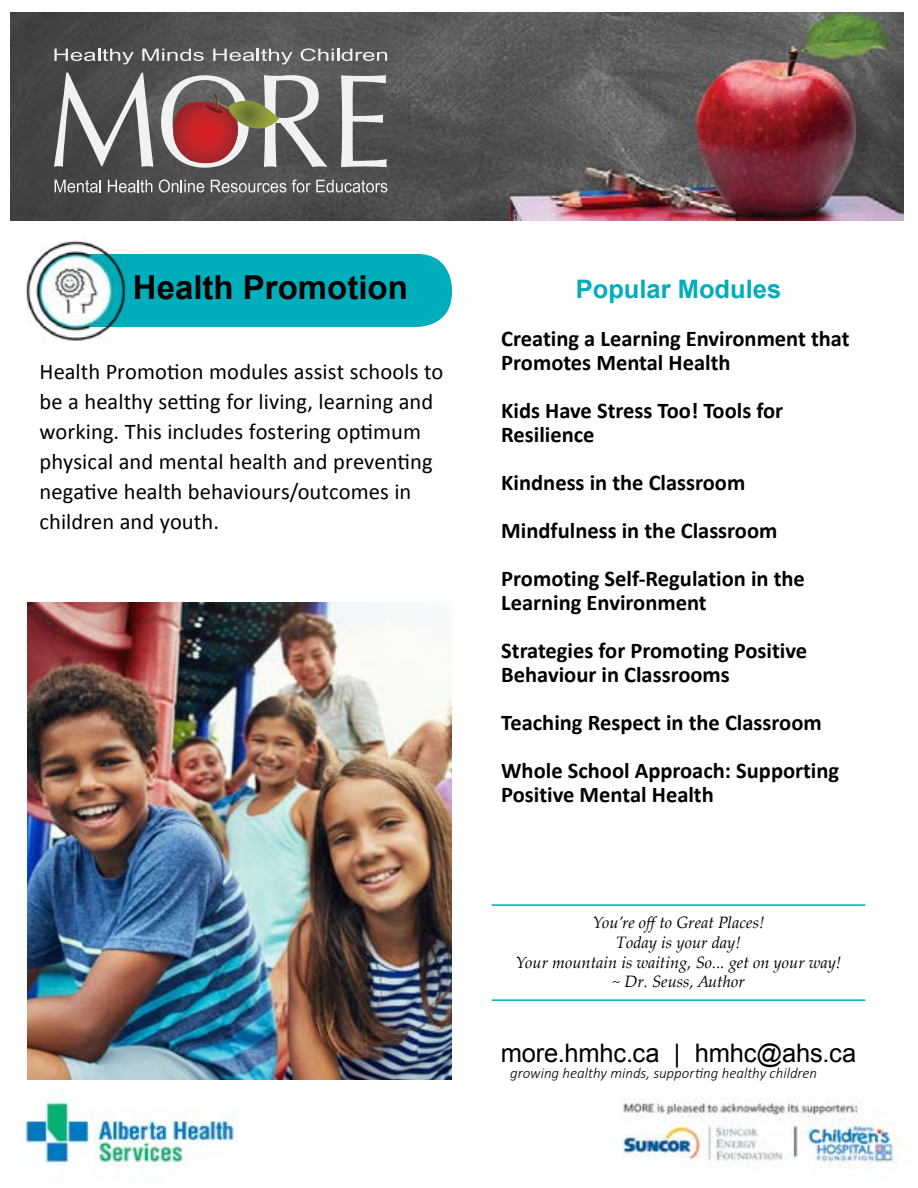
<style>
.page{position:relative;width:918px;height:1188px;background:#fff}
.page>*{position:absolute;margin:0;border:0;box-sizing:border-box;transform-origin:0 0}
.t1{font:700 33px "Arial";color:#000}
.t2{font:25.5px "Arial";letter-spacing:-.01em;color:#000}
.t3{font:700 25.5px "Arial";color:#00adbb}
.t4{font:700 22.5px/48px "Calibri";color:#000}
.t5{font:22.5px/30px "Calibri";letter-spacing:.005em;color:#000}
.t6{font:italic 16.5px/19.8px "Palatino Linotype";color:#000;text-align:center}
.t7{font:italic 300 15px "Calibri";color:#000}
</style>
<div class="page">
<img style="left:11px;top:12px;width:893px;height:209px">
<svg style="left:54px;top:73px;width:99px;height:94px"></svg>
<svg style="left:341px;top:75px;width:46px;height:92px"></svg>
<svg style="left:161px;top:75px;width:166px;height:98px"></svg>
<svg style="left:55px;top:180px;width:46px;height:13px"></svg>
<svg style="left:108px;top:180px;width:44px;height:13px"></svg>
<svg style="left:159px;top:179px;width:45px;height:14px"></svg>
<svg style="left:211px;top:180px;width:75px;height:13px"></svg>
<svg style="left:292px;top:179px;width:95px;height:14px"></svg>
<svg style="left:54px;top:49px;width:80px;height:15px"></svg>
<svg style="left:142px;top:49px;width:62px;height:12px"></svg>
<svg style="left:213px;top:49px;width:80px;height:15px"></svg>
<svg style="left:301px;top:48px;width:86px;height:13px"></svg>
<img style="left:22px;top:1086px;width:879px;height:94px">
<img style="left:27px;top:602px;width:425px;height:478px">
<hr style="left:492px;top:999px;width:373px;height:2px;background:#00adbb">
<hr style="left:492px;top:904px;width:373px;height:2px;background:#00adbb">
<div style="left:40px;top:254px;width:412px;height:73px;background:#00adbb;border-radius:34px"></div>
<img style="left:26px;top:240px;width:100px;height:101px">
<h1 class="t1" style="left:133px;top:266px;width:277px">Health Promotion</h1>
<p class="t3" style="left:576px;top:272px;width:207px">Popular Modules</p>
<p class="t5" style="left:40px;top:357px;width:405px">Health Promotion modules assist schools to be a healthy setting for living, learning and working. This includes fostering optimum physical and mental health and preventing negative health behaviours/outcomes in children and youth.</p>
<p class="t4" style="left:501px;top:326px;width:350px;line-height:24px">Creating a Learning Environment that<br>Promotes Mental Health</p>
<p class="t4" style="left:501px;top:398px;width:283px;line-height:24px">Kids Have Stress Too! Tools for<br>Resilience</p>
<p class="t4" style="left:501px;top:458px;width:305px">Kindness in the Classroom<br>Mindfulness in the Classroom<br>Promoting Self‐Regulation in the</p>
<p class="t4" style="left:501px;top:578px;width:307px">Learning Environment<br>Strategies for Promoting Positive</p>
<p class="t4" style="left:501px;top:650px;width:340px">Behaviour in Classrooms<br>Teaching Respect in the Classroom<br>Whole School Approach: Supporting</p>
<p class="t4" style="left:501px;top:770px;width:214px">Positive Mental Health</p>
<p class="t6" style="left:516px;top:912px;width:327px">You’re off to Great Places!<br>Today is your day!<br>Your mountain is waiting, So... get on your way! ~ Dr. Seuss, Author</p>
<p class="t2" style="left:501px;top:1036px;width:357px">more.hmhc.ca | hmhc@ahs.ca</p>
<p class="t7" style="left:510px;top:1063px;width:308px">growing healthy minds, supporting healthy children</p>
</div>
